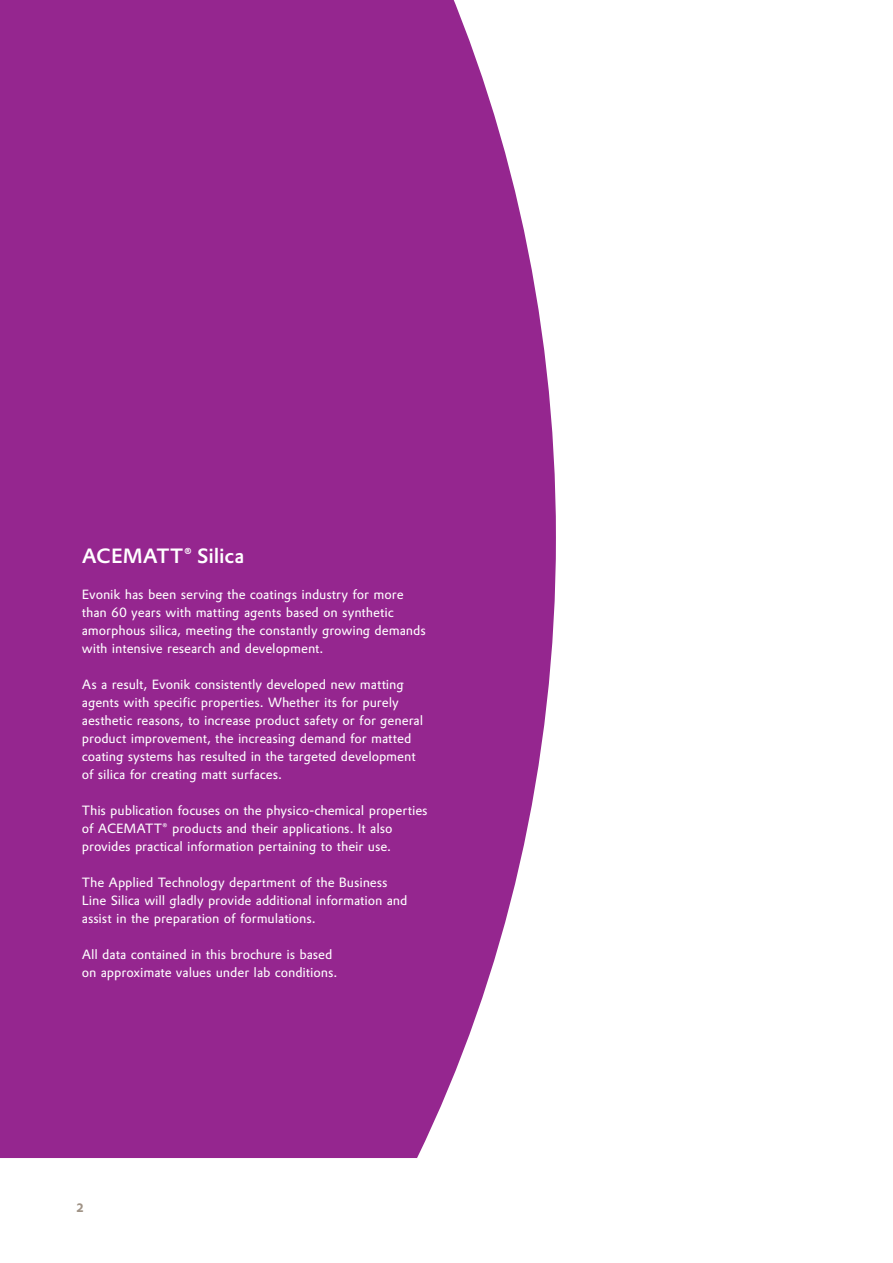
<style>
.page{position:relative;width:893px;height:1263px;background:#fff}
.page>*{position:absolute;margin:0;border:0;box-sizing:border-box;transform-origin:0 0}
.t1{font:500 20.25px "Evonik Prokyon";letter-spacing:.005em;color:#fff}
.t2{font:13.2px/18px "Evonik Prokyon";letter-spacing:-.005em;color:#fff}
.t3{font:700 12px "Evonik Prokyon";color:#a09386}
</style>
<div class="page">
<div style="left:0;top:0;width:556px;height:1158px;background:#95268f"></div>
<h1 class="t1" style="left:82px;top:539px;width:164px">ACEMATT® Silica</h1>
<p class="t2" style="left:82px;top:584px;width:345px">Evonik has been serving the coatings industry for more than 60 years with matting agents based on synthetic amorphous silica, meeting the constantly growing demands with intensive research and development.</p>
<p class="t2" style="left:82px;top:674px;width:343px">As a result, Evonik consistently developed new matting agents with specific properties. Whether its for purely aesthetic reasons, to increase product safety or for general product improvement, the increasing demand for matted coating systems has resulted in the targeted development of silica for creating matt surfaces.</p>
<p class="t2" style="left:82px;top:800px;width:347px">This publication focuses on the physico-chemical properties of ACEMATT® products and their applications. It also provides practical information pertaining to their use.</p>
<p class="t2" style="left:82px;top:872px;width:327px">The Applied Technology department of the Business<br>Line Silica will gladly provide additional information and assist in the preparation of formulations.</p>
<p class="t2" style="left:82px;top:944px;width:257px">All data contained in this brochure is based on approximate values under lab conditions.</p>
<p class="t3" style="left:77px;top:1198px;width:9px">2</p>
</div>
